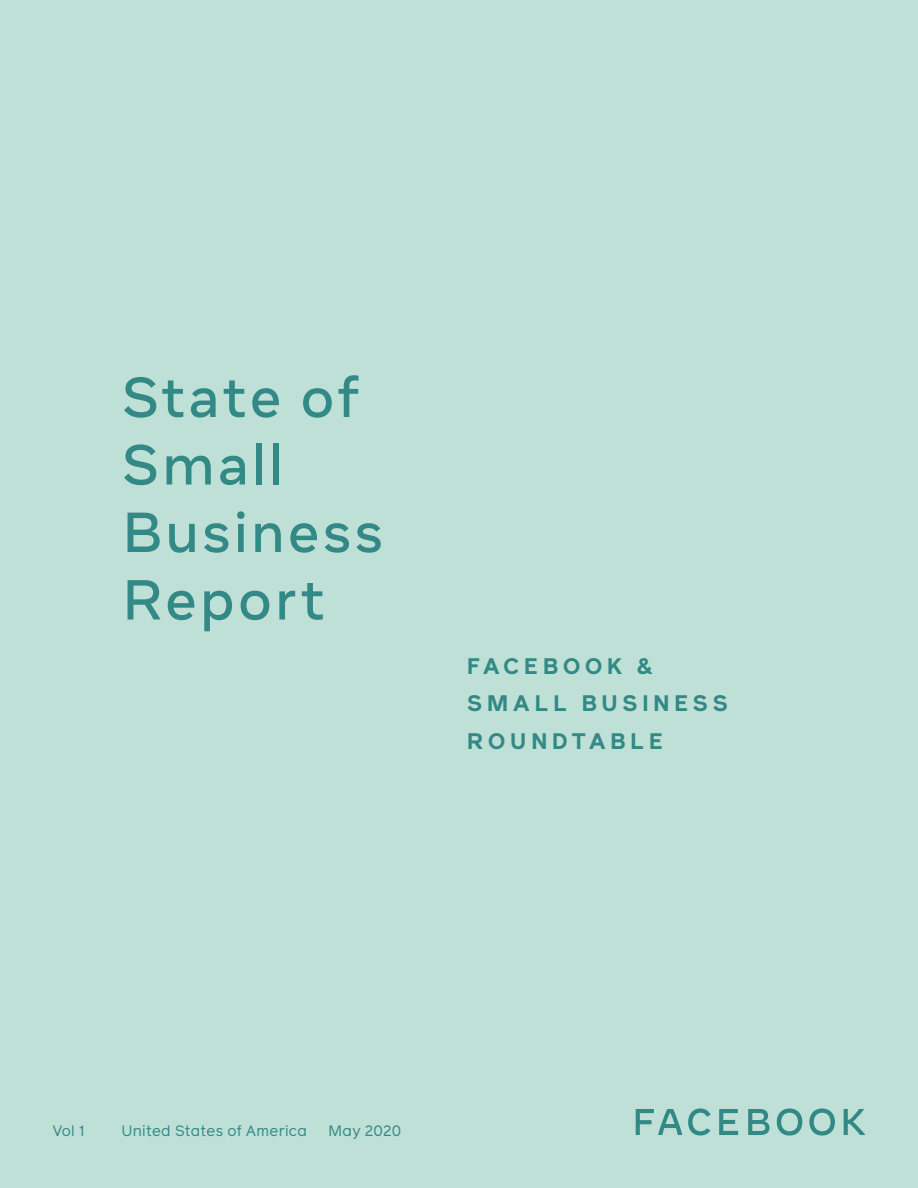
<style>
.page{position:relative;width:918px;height:1188px;background:#bfe0d6}
.page>*{position:absolute;margin:0;border:0;box-sizing:border-box;transform-origin:0 0}
.t1{font:500 56.25px/67.5px "Optimistic Display";letter-spacing:.06em;color:#328985}
.t2{font:700 22.5px/37.5px "Facebook Reader";letter-spacing:.19em;color:#328985}
.t3{font:15px "Facebook Reader";letter-spacing:.02em;color:#328985}
</style>
<div class="page">
<svg style="left:636px;top:1109px;width:46px;height:26px"></svg>
<svg style="left:688px;top:1108px;width:23px;height:28px"></svg>
<svg style="left:719px;top:1109px;width:19px;height:26px"></svg>
<svg style="left:748px;top:1109px;width:22px;height:26px"></svg>
<svg style="left:777px;top:1108px;width:25px;height:28px"></svg>
<svg style="left:809px;top:1108px;width:26px;height:28px"></svg>
<svg style="left:844px;top:1109px;width:21px;height:26px"></svg>
<h1 class="t1" style="left:122px;top:364px;width:262px">State of<br>Small<br>Business<br>Report</h1>
<h2 class="t2" style="left:467px;top:646px;width:263px">FACEBOOK &amp;<br>SMALL BUSINESS<br>ROUNDTABLE</h2>
<p class="t3" style="left:52px;top:1120px;width:33px">Vol 1</p>
<p class="t3" style="left:122px;top:1120px;width:187px">United States of America</p>
<p class="t3" style="left:328px;top:1120px;width:74px">May 2020</p>
</div>
